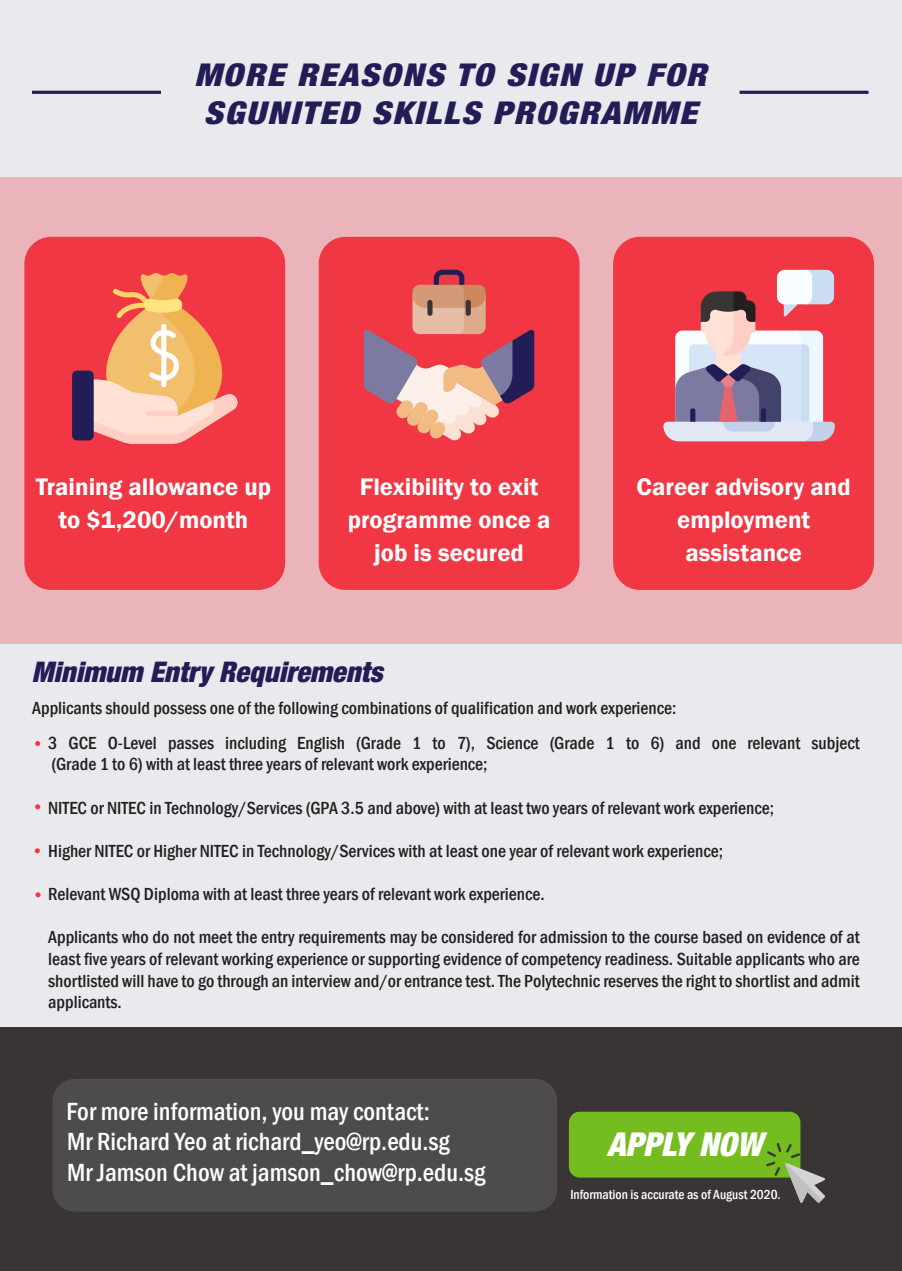
<style>
.page{position:relative;width:902px;height:1271px;background:#fff}
.page>*{position:absolute;margin:0;border:0;box-sizing:border-box;transform-origin:0 0}
.t1{font:italic 900 condensed 33px "Helvetica Neue";color:#fff}
.t2{font:italic 900 condensed 31.5px/37.8px "Helvetica Neue";letter-spacing:.05em;color:#221d56;scale:1.12 1}
.t3{font:italic 900 condensed 28.5px "Helvetica Neue";color:#221d56}
.t4{font:500 condensed 25.5px/30.6px "Franklin Gothic";color:#fff}
.t5{font:600 24.6px/32.8px "Franklin Gothic";color:#fff;text-align:center}
.t6{font:500 condensed 18px/21.6px "Franklin Gothic";color:#241f1f}
.t7{font:500 condensed 13.5px "Franklin Gothic";color:#fff}
.s1{color:#f13644}
.s2{font-weight:600;font-stretch:normal;color:#f13644}
</style>
<div class="page">
<div style="left:0;top:0;width:902px;height:1270px;background:#e9eaed"></div>
<div style="left:0;top:1027px;width:902px;height:243px;background:#393535"></div>
<div style="left:569px;top:1111px;width:231px;height:66px;background:#75bc20;border-radius:11px"></div>
<svg style="left:766px;top:1142px;width:59px;height:60px"></svg>
<div style="left:52px;top:1078px;width:505px;height:133px;background:#4e4b4c;border-radius:22px"></div>
<div style="left:0;top:177px;width:902px;height:466px;background:#ebb4ba"></div>
<div style="left:24px;top:237px;width:261px;height:353px;background:#f13644;border-radius:27px"></div>
<div style="left:319px;top:237px;width:260px;height:353px;background:#f13644;border-radius:27px"></div>
<div style="left:613px;top:237px;width:260px;height:353px;background:#f13644;border-radius:27px"></div>
<svg style="left:663px;top:270px;width:171px;height:171px"></svg>
<svg style="left:364px;top:270px;width:170px;height:170px"></svg>
<div style="left:427px;top:300px;width:5px;height:16px;background:#393535;border-radius:3px"></div>
<div style="left:465px;top:300px;width:6px;height:16px;background:#393535;border-radius:3px"></div>
<div style="left:72px;top:371px;width:22px;height:69px;background:#221d56;border-radius:5px"></div>
<svg style="left:80px;top:273px;width:158px;height:171px"></svg>
<hr style="left:32px;top:91px;width:129px;height:3px;background:#221d56">
<hr style="left:739px;top:91px;width:129px;height:3px;background:#221d56">
<h2 class="t2" style="left:194px;top:55px;width:458px">MORE REASONS TO SIGN UP FOR<br>SGUNITED SKILLS PROGRAMME</h2>
<h3 class="t5" style="left:36px;top:470px;width:237px">Training allowance up to $1,200/month</h3>
<h3 class="t5" style="left:348px;top:470px;width:204px">Flexibility to exit programme once a job is secured</h3>
<h3 class="t5" style="left:636px;top:470px;width:216px">Career advisory and employment assistance</h3>
<h3 class="t3" style="left:32px;top:654px;width:352px">Minimum Entry Requirements</h3>
<p class="t6" style="left:32px;top:696px;width:645px">Applicants should possess one of the following combinations of qualification and work experience:</p>
<p class="t6" style="left:52px;top:732px;width:809px;text-indent:-20px"><span class="s1">•</span> 3 GCE O-Level passes including English (Grade 1 to 7), Science (Grade 1 to 6) and one relevant subject (Grade 1 to 6) with at least three years of relevant work experience;</p>
<p class="t6" style="left:32px;top:796px;width:743px"><span class="s2">•</span> NITEC or NITEC in Technology/Services (GPA 3.5 and above) with at least two years of relevant work experience;</p>
<p class="t6" style="left:32px;top:840px;width:693px"><span class="s2">•</span> Higher NITEC or Higher NITEC in Technology/Services with at least one year of relevant work experience;</p>
<p class="t6" style="left:32px;top:883px;width:514px"><span class="s2">•</span> Relevant WSQ Diploma with at least three years of relevant work experience.</p>
<p class="t6" style="left:48px;top:926px;width:813px;text-align:justify">Applicants who do not meet the entry requirements may be considered for admission to the course based on evidence of at least five years of relevant working experience or supporting evidence of competency readiness. Suitable applicants who are shortlisted will have to go through an interview and/or entrance test. The Polytechnic reserves the right to shortlist and admit applicants.</p>
<h3 class="t4" style="left:66px;top:1095px;width:420px">For more information, you may contact:<br>Mr Richard Yeo at richard_yeo@rp.edu.sg<br>Mr Jamson Chow at jamson_chow@rp.edu.sg</h3>
<h1 class="t1" style="left:607px;top:1123px;width:157px">APPLY NOW</h1>
<p class="t7" style="left:570px;top:1185px;width:212px">Information is accurate as of August 2020.</p>
</div>
